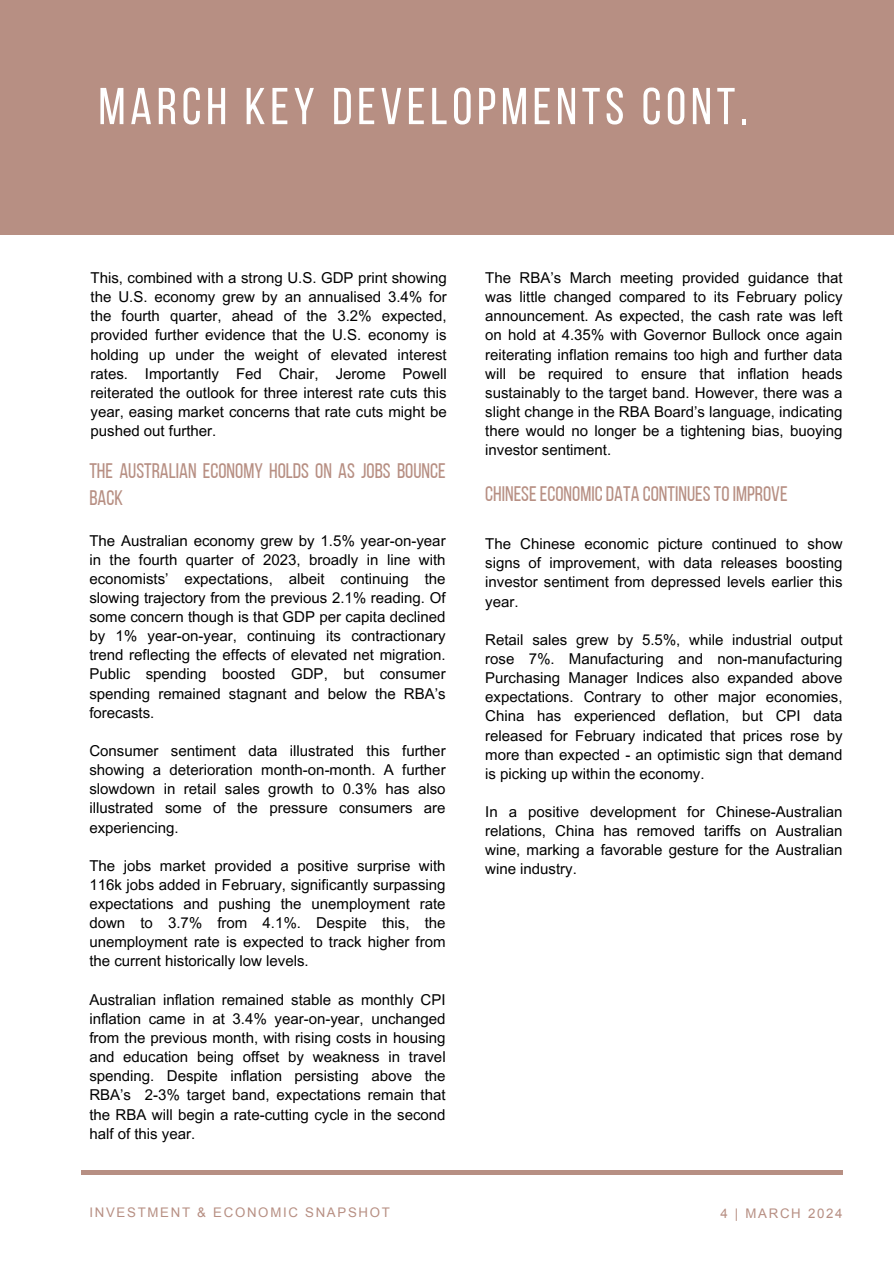
<style>
.page{position:relative;width:894px;height:1264px;background:#fff}
.page>*{position:absolute;margin:0;border:0;box-sizing:border-box;transform-origin:0 0}
.t1{font:51.75px "Bebas Neue";letter-spacing:.09em;color:#fff}
.t2{font:21px/27px "Bebas Neue";color:#b78f83}
.t3{font:15px/19.2px "Arial MT Pro";color:#000;text-align:justify}
.t4{font:13.2px "Arial";letter-spacing:.13em;color:#b78f83}
</style>
<div class="page">
<hr style="left:81px;top:1170px;width:760px;height:4px;background:#b78f83">
<div style="left:0;top:0;width:893px;height:234px;background:#b78f83"></div>
<p class="t1" style="left:98px;top:85px;width:651px">MARCH KEY DEVELOPMENTS CONT.</p>
<h3 class="t3" style="left:90px;top:270px;width:358px">This, combined with a strong U.S. GDP print showing the U.S. economy grew by an annualised 3.4% for the fourth quarter, ahead of the 3.2% expected, provided further evidence that the U.S. economy is holding up under the weight of elevated interest rates. Importantly Fed Chair, Jerome Powell reiterated the outlook for three interest rate cuts this year, easing market concerns that rate cuts might be pushed out further.</h3>
<h3 class="t3" style="left:485px;top:270px;width:359px">The RBA’s March meeting provided guidance that was little changed compared to its February policy announcement. As expected, the cash rate was left on hold at 4.35% with Governor Bullock once again reiterating inflation remains too high and further data will be required to ensure that inflation heads sustainably to the target band. However, there was a slight change in the RBA Board’s language, indicating there would no longer be a tightening bias, buoying investor sentiment.</h3>
<h2 class="t2" style="left:89px;top:459px;width:358px">THE AUSTRALIAN ECONOMY HOLDS ON AS JOBS BOUNCE<br>BACK</h2>
<h3 class="t3" style="left:89px;top:532px;width:358px">The Australian economy grew by 1.5% year-on-year in the fourth quarter of 2023, broadly in line with economists’ expectations, albeit continuing the slowing trajectory from the previous 2.1% reading. Of some concern though is that GDP per capita declined by 1% year-on-year, continuing its contractionary trend reflecting the effects of elevated net migration.<br>Public spending boosted GDP, but consumer spending remained stagnant and below the RBA’s forecasts.</h3>
<h3 class="t3" style="left:89px;top:743px;width:358px">Consumer sentiment data illustrated this further showing a deterioration month-on-month. A further slowdown in retail sales growth to 0.3% has also illustrated some of the pressure consumers are experiencing.</h3>
<h3 class="t3" style="left:89px;top:857px;width:358px">The jobs market provided a positive surprise with 116k jobs added in February, significantly surpassing expectations and pushing the unemployment rate down to 3.7% from 4.1%. Despite this, the unemployment rate is expected to track higher from the current historically low levels.</h3>
<h3 class="t3" style="left:89px;top:991px;width:358px">Australian inflation remained stable as monthly CPI inflation came in at 3.4% year-on-year, unchanged from the previous month, with rising costs in housing and education being offset by weakness in travel spending. Despite inflation persisting above the RBA’s 2-3% target band, expectations remain that the RBA will begin a rate-cutting cycle in the second half of this year.</h3>
<h2 class="t2" style="left:485px;top:482px;width:304px">CHINESEECONOMICDATA CONTINUESTOIMPROVE</h2>
<h3 class="t3" style="left:485px;top:536px;width:359px">The Chinese economic picture continued to show signs of improvement, with data releases boosting investor sentiment from depressed levels earlier this year.</h3>
<h3 class="t3" style="left:485px;top:632px;width:359px">Retail sales grew by 5.5%, while industrial output rose 7%. Manufacturing and non-manufacturing Purchasing Manager Indices also expanded above expectations. Contrary to other major economies, China has experienced deflation, but CPI data released for February indicated that prices rose by more than expected - an optimistic sign that demand is picking up within the economy.</h3>
<h3 class="t3" style="left:485px;top:804px;width:359px">In a positive development for Chinese-Australian relations, China has removed tariffs on Australian wine, marking a favorable gesture for the Australian wine industry.</h3>
<h1 class="t4" style="left:89px;top:1204px;width:302px">INVESTMENT &amp; ECONOMIC SNAPSHOT</h1>
<h1 class="t4" style="left:720px;top:1205px;width:124px">4 | MARCH 2024</h1>
</div>
